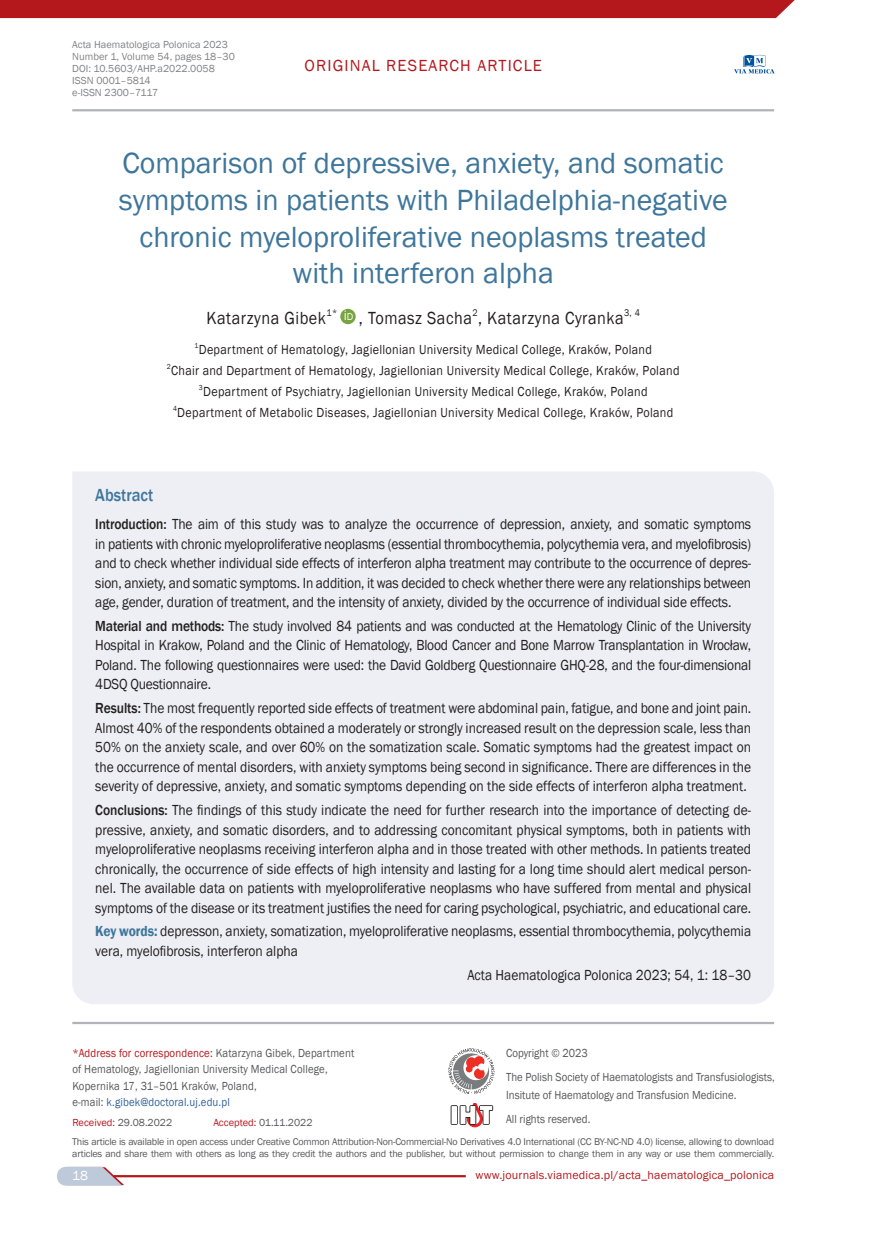
<style>
.page{position:relative;width:872px;height:1234px;background:#fff}
.page>*{position:absolute;margin:0;border:0;box-sizing:border-box;transform-origin:0 0}
.t1{font:30px/36.6px "Franklin Gothic";color:#3e769b;text-align:center}
.t2{font:18px "Franklin Gothic";letter-spacing:.03em;color:#231f20;scale:.9 1}
.t3{font:500 18px "Franklin Gothic";color:#3e769b;scale:.9 1}
.t4{font:16.5px "Franklin Gothic";letter-spacing:.07em;color:#b4181d}
.t5{font:15px/19.5px "Franklin Gothic";letter-spacing:-.005em;color:#231f20;text-align:justify;scale:.9 1}
.t6{font:13.5px/21px "Franklin Gothic";letter-spacing:.025em;color:#231f20;text-align:center;scale:.9 1}
.t7{font:13.5px "Franklin Gothic";color:#fff}
.t8{font:12px/16.5px "Franklin Gothic";color:#57585a;scale:.9 1}
.t9{font:12px "Franklin Gothic";letter-spacing:.01em;color:#b4181d}
.t10{font:10.5px/12px "Franklin Gothic";color:#808285}
.t11{font:10.5px "Franklin Gothic";color:#57585a}
.t12{font:10.05px/12px "Franklin Gothic";letter-spacing:-.02em;color:#57585a}
.t13{font:9.9px "Franklin Gothic";color:#231f20;scale:.9 1}
.s1{font-weight:500}
.s2{font-weight:600;color:#3e769b}
.s3{color:#b4181d}
.s4{color:#33639d}
</style>
<div class="page">
<div style="left:0;top:0;width:795px;height:18px;background:#b4181d"></div>
<svg style="left:57px;top:1166px;width:69px;height:19px"></svg>
<hr style="left:72px;top:109px;width:702px;height:2px;background:#b2b3b7">
<hr style="left:113px;top:1174px;width:353px;height:2px;background:#b4181d">
<hr style="left:72px;top:1021px;width:702px;height:2px;background:#b2b3b7">
<svg style="left:734px;top:55px;width:40px;height:19px"></svg>
<svg style="left:459px;top:1103px;width:34px;height:24px"></svg>
<svg style="left:450px;top:1104px;width:8px;height:20px"></svg>
<svg style="left:448px;top:1048px;width:46px;height:45px"></svg>
<div style="left:72px;top:471px;width:702px;height:532px;background:#edeff4"></div>
<div style="left:340px;top:309px;width:16px;height:15px;background:#78a341;border-radius:50%"></div>
<p class="t10" style="left:72px;top:38px;width:164px">Acta Haematologica Polonica 2023<br>Number 1, Volume 54, pages 18–30<br>DOI: 10.5603/AHP.a2022.0058<br>ISSN 0001–5814<br>e-ISSN 2300–7117</p>
<p class="t4" style="left:304px;top:55px;width:239px">ORIGINAL RESEARCH ARTICLE</p>
<h1 class="t1" style="left:119px;top:146px;width:610px">Comparison of depressive, anxiety, and somatic symptoms in patients with Philadelphia-negative chronic myeloproliferative neoplasms treated with interferon alpha</h1>
<p class="t2" style="left:206px;top:307px;width:465px">Katarzyna Gibek<sup>1*</sup> <sup>i</sup><sup>D</sup> , Tomasz Sacha , Katarzyna Cyranka</p>
<p class="t13" style="left:472px;top:307px;width:7px">2</p>
<p class="t13" style="left:624px;top:307px;width:19px">3, 4</p>
<p class="t6" style="left:167px;top:339px;width:571px"><sup>1</sup>Department of Hematology, Jagiellonian University Medical College, Kraków, Poland<br><sup>2</sup>Chair and Department of Hematology, Jagiellonian University Medical College, Kraków, Poland <sup>3</sup>Department of Psychiatry, Jagiellonian University Medical College, Kraków, Poland <sup>4</sup>Department of Metabolic Diseases, Jagiellonian University Medical College, Kraków, Poland</p>
<p class="t3" style="left:95px;top:484px;width:66px">Abstract</p>
<p class="t5" style="left:95px;top:514px;width:730px"><span class="s1">Introduction:</span> The aim of this study was to analyze the occurrence of depression, anxiety, and somatic symptoms in patients with chronic myeloproliferative neoplasms (essential thrombocythemia, polycythemia vera, and myelofibrosis) and to check whether individual side effects of interferon alpha treatment may contribute to the occurrence of depres&shy;sion, anxiety, and somatic symptoms. In addition, it was decided to check whether there were any relationships between age, gender, duration of treatment, and the intensity of anxiety, divided by the occurrence of individual side effects.</p>
<p class="t5" style="left:95px;top:616px;width:730px"><span class="s1">Material and methods:</span> The study involved 84 patients and was conducted at the Hematology Clinic of the University Hospital in Krakow, Poland and the Clinic of Hematology, Blood Cancer and Bone Marrow Transplantation in Wrocław, Poland. The following questionnaires were used: the David Goldberg Questionnaire GHQ-28, and the four-dimensional 4DSQ Questionnaire.</p>
<p class="t5" style="left:95px;top:698px;width:730px"><span class="s1">Results:</span> The most frequently reported side effects of treatment were abdominal pain, fatigue, and bone and joint pain.<br>Almost 40% of the respondents obtained a moderately or strongly increased result on the depression scale, less than 50% on the anxiety scale, and over 60% on the somatization scale. Somatic symptoms had the greatest impact on the occurrence of mental disorders, with anxiety symptoms being second in significance. There are differences in the severity of depressive, anxiety, and somatic symptoms depending on the side effects of interferon alpha treatment.</p>
<p class="t5" style="left:95px;top:800px;width:730px"><span class="s1">Conclusions:</span> The findings of this study indicate the need for further research into the importance of detecting de&shy;pressive, anxiety, and somatic disorders, and to addressing concomitant physical symptoms, both in patients with myeloproliferative neoplasms receiving interferon alpha and in those treated with other methods. In patients treated chronically, the occurrence of side effects of high intensity and lasting for a long time should alert medical person&shy;nel. The available data on patients with myeloproliferative neoplasms who have suffered from mental and physical symptoms of the disease or its treatment justifies the need for caring psychological, psychiatric, and educational care.</p>
<p class="t5" style="left:95px;top:921px;width:730px"><span class="s2">Key words:</span> depresson, anxiety, somatization, myeloproliferative neoplasms, essential thrombocythemia, polycythemia vera, myelofibrosis, interferon alpha</p>
<p class="t5" style="left:467px;top:965px;width:316px">Acta Haematologica Polonica 2023; 54, 1: 18–30</p>
<p class="t8" style="left:72px;top:1044px;width:315px"><span class="s3">*Address for correspondence:</span> Katarzyna Gibek, Department of Hematology, Jagiellonian University Medical College, Kopernika 17, 31–501 Kraków, Poland,<br>e-mail: <span class="s4">k.gibek@doctoral.uj.edu.pl</span></p>
<p class="t11" style="left:72px;top:1115px;width:101px"><span class="s3">Received:</span> 29.08.2022</p>
<p class="t11" style="left:213px;top:1115px;width:101px"><span class="s3">Accepted:</span> 01.11.2022</p>
<p class="t12" style="left:72px;top:1135px;width:703px">This article is available in open access under Creative Common Attribution-Non-Commercial-No Derivatives 4.0 International (CC BY-NC-ND 4.0) license, allowing to download articles and share them with others as long as they credit the authors and the publisher, but without permission to change them in any way or use them commercially.</p>
<p class="t8" style="left:506px;top:1040px;width:300px;line-height:24.5px">Copyright © 2023<br>The Polish Society of Haematologists and Transfusiologists,</p>
<p class="t8" style="left:506px;top:1082px;width:257px;line-height:24.5px">Insitute of Haematology and Transfusion Medicine.<br>All rights reserved.</p>
<p class="t7" style="left:72px;top:1166px;width:17px">18</p>
<p class="t9" style="left:475px;top:1166px;width:300px">www.journals.viamedica.pl/acta_haematologica_polonica</p>
</div>
